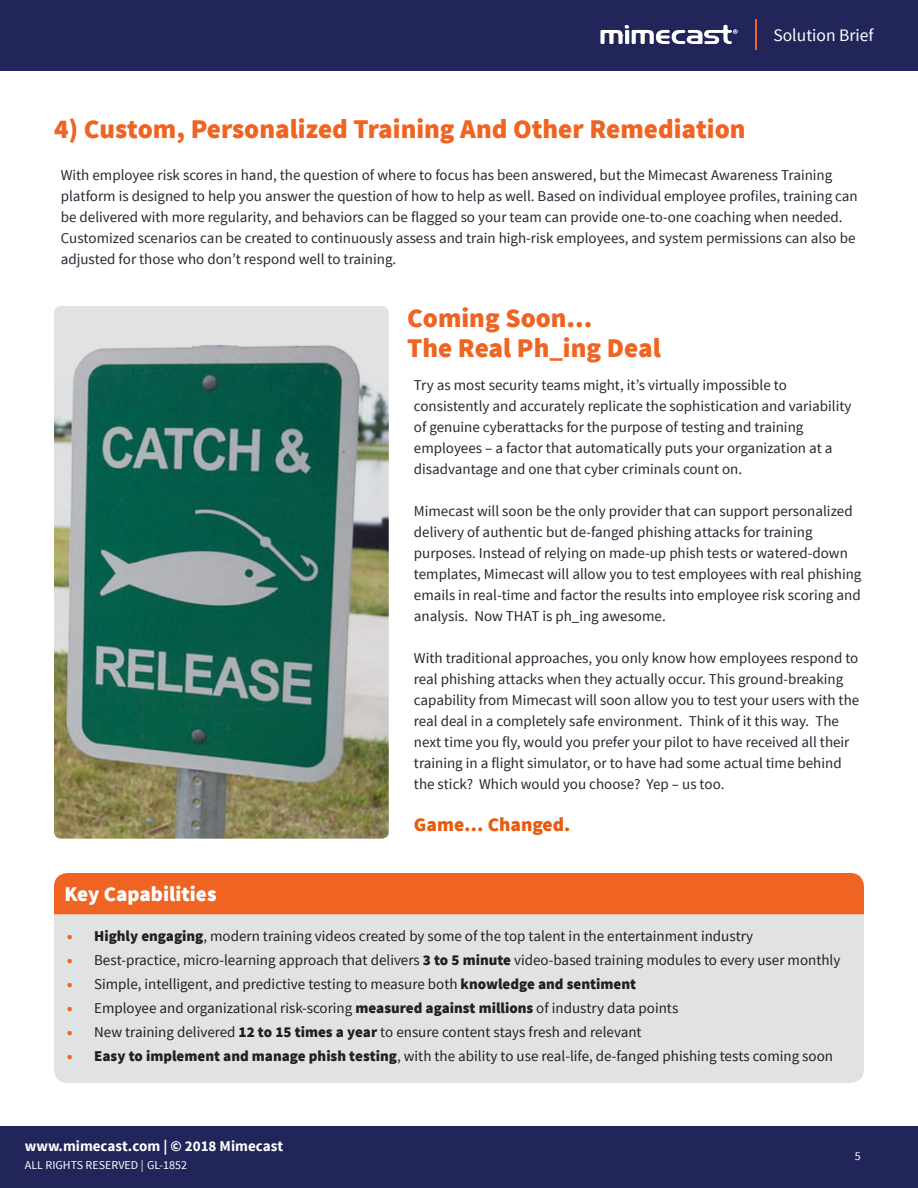
<style>
.page{position:relative;width:918px;height:1188px;background:#fff}
.page>*{position:absolute;margin:0;border:0;box-sizing:border-box;transform-origin:0 0}
.Headline_Copy_Primar{font:900 27px "Source Sans Pro";color:#ef6422}
.Breakout_-_Headline{font:900 21px "Source Sans Pro";color:#fff}
.Body_Copy{font:900 19.5px "Source Sans Pro";color:#e85b0d}
.t1{font:17.55px "Source Sans Pro";color:#fff}
.Body_Copy-2{font:15px/21px "Source Sans Pro";color:#232730}
.t2{font:15px "Source Sans Pro";color:#231f20}
.t3{font:700 15px "Source Sans Pro";color:#fff}
.t4{font:12px "Source Sans Pro";color:#fff}
.s1{font-weight:900;color:#ef6422}
.s2{font-weight:900}
</style>
<div class="page">
<div style="left:0;top:1126px;width:918px;height:62px;background:#21255a"></div>
<div style="left:0;top:0;width:918px;height:71px;background:#21255a"></div>
<svg style="left:600px;top:25px;width:138px;height:19px"></svg>
<hr style="left:755px;top:19px;width:1px;height:31px;background:#ef6422">
<div style="left:54px;top:873px;width:810px;height:42px;background:#ef6422"></div>
<div style="left:54px;top:915px;width:810px;height:168px;background:#e1e2e2"></div>
<img style="left:54px;top:306px;width:335px;height:533px">
<p class="t1" style="left:773px;top:24px;width:102px">Solution Brief</p>
<p class="Headline_Copy_Primar" style="left:54px;top:111px;width:693px">4) Custom, Personalized Training And Other Remediation</p>
<p class="Body_Copy-2" style="left:61px;top:165px;width:799px">With employee risk scores in hand, the question of where to focus has been answered, but the Mimecast Awareness Training platform is designed to help you answer the question of how to help as well. Based on individual employee profiles, training can be delivered with more regularity, and behaviors can be flagged so your team can provide one-to-one coaching when needed.<br>Customized scenarios can be created to continuously assess and train high-risk employees, and system permissions can also be adjusted for those who don’t respond well to training.</p>
<p class="Headline_Copy_Primar" style="left:407px;top:300px;width:187px">Coming Soon...</p>
<p class="Headline_Copy_Primar" style="left:407px;top:330px;width:255px">The Real Ph_ing Deal</p>
<p class="Body_Copy-2" style="left:414px;top:375px;width:439px">Try as most security teams might, it’s virtually impossible to consistently and accurately replicate the sophistication and variability of genuine cyberattacks for the purpose of testing and training employees – a factor that automatically puts your organization at a disadvantage and one that cyber criminals count on.</p>
<p class="Body_Copy-2" style="left:414px;top:501px;width:449px">Mimecast will soon be the only provider that can support personalized delivery of authentic but de-fanged phishing attacks for training purposes. Instead of relying on made-up phish tests or watered-down templates, Mimecast will allow you to test employees with real phishing emails in real-time and factor the results into employee risk scoring and analysis. Now THAT is ph_ing awesome.</p>
<p class="Body_Copy-2" style="left:414px;top:648px;width:447px">With traditional approaches, you only know how employees respond to real phishing attacks when they actually occur. This ground-breaking capability from Mimecast will soon allow you to test your users with the real deal in a completely safe environment. Think of it this way. The next time you fly, would you prefer your pilot to have received all their training in a flight simulator, or to have had some actual time behind the stick? Which would you choose? Yep – us too.</p>
<p class="Body_Copy" style="left:414px;top:812px;width:158px">Game… Changed.</p>
<p class="Breakout_-_Headline" style="left:65px;top:881px;width:153px">Key Capabilities</p>
<p class="t2" style="left:67px;top:927px;width:688px"><span class="s1">•</span> <span class="s2">Highly engaging</span>, modern training videos created by some of the top talent in the entertainment industry</p>
<p class="t2" style="left:67px;top:951px;width:775px"><span class="s1">•</span> Best-practice, micro-learning approach that delivers <span class="s2">3 to 5 minute</span> video-based training modules to every user monthly</p>
<p class="t2" style="left:67px;top:975px;width:571px"><span class="s1">•</span> Simple, intelligent, and predictive testing to measure both <span class="s2">knowledge and sentiment</span></p>
<p class="t2" style="left:67px;top:999px;width:613px"><span class="s1">•</span> Employee and organizational risk-scoring <span class="s2">measured against millions</span> of industry data points</p>
<p class="t2" style="left:67px;top:1023px;width:576px"><span class="s1">•</span> New training delivered <span class="s2">12 to 15 times a year</span> to ensure content stays fresh and relevant</p>
<p class="t2" style="left:67px;top:1047px;width:767px"><span class="s1">•</span> <span class="s2">Easy to implement and manage phish testing</span>, with the ability to use real-life, de-fanged phishing tests coming soon</p>
<p class="t3" style="left:25px;top:1136px;width:260px">www.mimecast.com | © 2018 Mimecast</p>
<p class="t4" style="left:25px;top:1158px;width:164px">ALL RIGHTS RESERVED | GL-1852</p>
<p class="t4" style="left:855px;top:1149px;width:7px">5</p>
</div>
